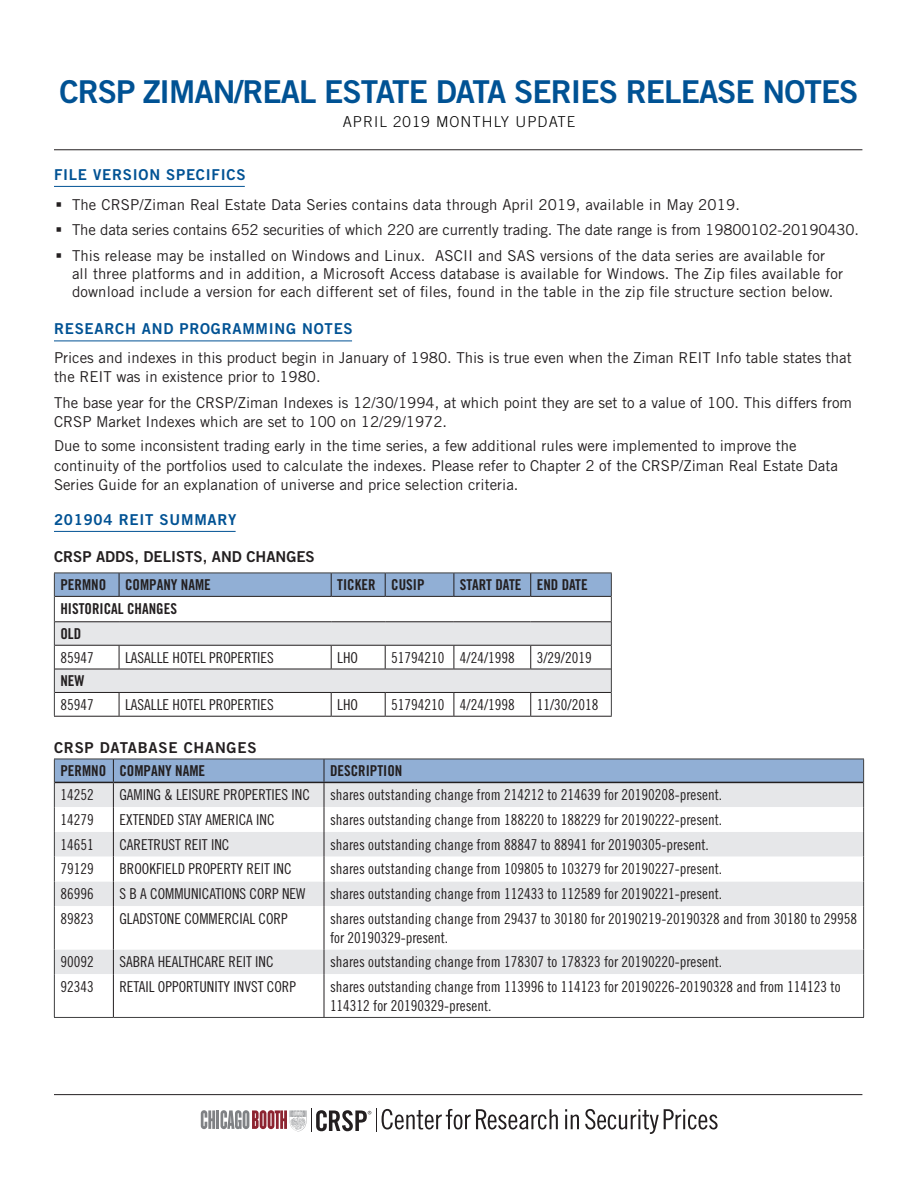
<style>
.page{position:relative;width:918px;height:1188px;background:#fff}
.page>*{position:absolute;margin:0;border:0;box-sizing:border-box;transform-origin:0 0}
.t1{font:31.5px "Trade Gothic Bold Two";letter-spacing:-.03em;color:#005294}
.t2{font:15px/19.5px "Trade Gothic";color:#231f20}
.Table_Content{font:15px/19.5px "Trade Gothic Cond Eighteen";color:#231f20}
.Table_Header{font:15px "Trade Gothic Bold Cond Twenty";color:#231f20}
.Heading_2{font:15px "Trade Gothic Bold Two";letter-spacing:.05em;color:#005294}
.Heading_3{font:15px "Trade Gothic Bold Two";color:#231f20}
.t3{font:300 15px "Trade Gothic";letter-spacing:.07em;color:#000}
.Heading_2-2{font:15px "Trade Gothic Bold Two";letter-spacing:.05em;color:#231f20}
</style>
<div class="page">
<hr style="left:54px;top:149px;width:808px;height:1px;background:#231f20">
<hr style="left:54px;top:186px;width:191px;height:1px;background:#005294">
<hr style="left:54px;top:341px;width:298px;height:1px;background:#005294">
<hr style="left:54px;top:531px;width:182px;height:1px;background:#005294">
<hr style="left:54px;top:716px;width:65px;height:1px;background:#231f20">
<hr style="left:119px;top:716px;width:212px;height:1px;background:#231f20">
<hr style="left:331px;top:716px;width:54px;height:1px;background:#231f20">
<hr style="left:385px;top:716px;width:69px;height:1px;background:#231f20">
<hr style="left:454px;top:716px;width:77px;height:1px;background:#231f20">
<hr style="left:531px;top:716px;width:81px;height:1px;background:#231f20">
<svg style="left:54px;top:573px;width:558px;height:143px"></svg>
<svg style="left:55px;top:906px;width:808px;height:111px"></svg>
<hr style="left:54px;top:906px;width:1px;height:43px;background:#3e3e3f">
<hr style="left:863px;top:906px;width:1px;height:43px;background:#3e3e3f">
<svg style="left:54px;top:949px;width:1px;height:25px"></svg>
<svg style="left:863px;top:949px;width:1px;height:25px"></svg>
<hr style="left:54px;top:974px;width:1px;height:43px;background:#3e3e3f">
<hr style="left:863px;top:974px;width:1px;height:43px;background:#3e3e3f">
<hr style="left:54px;top:1017px;width:59px;height:1px;background:#3e3e3f">
<hr style="left:113px;top:1017px;width:211px;height:1px;background:#3e3e3f">
<hr style="left:324px;top:1017px;width:540px;height:1px;background:#3e3e3f">
<svg style="left:54px;top:759px;width:810px;height:147px"></svg>
<hr style="left:113px;top:906px;width:1px;height:43px;background:#231f20">
<hr style="left:324px;top:906px;width:1px;height:43px;background:#231f20">
<svg style="left:113px;top:949px;width:1px;height:25px"></svg>
<svg style="left:324px;top:949px;width:1px;height:25px"></svg>
<hr style="left:113px;top:974px;width:1px;height:43px;background:#231f20">
<hr style="left:324px;top:974px;width:1px;height:43px;background:#231f20">
<hr style="left:55px;top:782px;width:58px;height:1px;background:#231f20">
<hr style="left:113px;top:782px;width:211px;height:1px;background:#231f20">
<hr style="left:324px;top:782px;width:539px;height:1px;background:#231f20">
<hr style="left:54px;top:1094px;width:808px;height:1px;background:#231f20">
<svg style="left:565px;top:1109px;width:14px;height:20px"></svg>
<svg style="left:585px;top:1109px;width:133px;height:25px"></svg>
<svg style="left:201px;top:1110px;width:14px;height:19px"></svg>
<hr style="left:216px;top:1110px;width:3px;height:19px;background:#808285">
<svg style="left:221px;top:1109px;width:337px;height:23px"></svg>
<h1 class="t1" style="left:59px;top:73px;width:801px">CRSP ZIMAN/REAL ESTATE DATA SERIES RELEASE NOTES</h1>
<p class="t3" style="left:343px;top:112px;width:234px">APRIL 2019 MONTHLY UPDATE</p>
<p class="Heading_2" style="left:54px;top:165px;width:193px">FILE VERSION SPECIFICS</p>
<p class="t2" style="left:72px;top:194px;width:670px">The CRSP/Ziman Real Estate Data Series contains data through April 2019, available in May 2019.</p>
<p class="t2" style="left:72px;top:220px;width:788px">The data series contains 652 securities of which 220 are currently trading. The date range is from 19800102-20190430.</p>
<p class="t2" style="left:72px;top:246px;width:773px;line-height:18px">This release may be installed on Windows and Linux. ASCII and SAS versions of the data series are available for all three platforms and in addition, a Microsoft Access database is available for Windows. The Zip files available for download include a version for each different set of files, found in the table in the zip file structure section below.</p>
<p class="Heading_2" style="left:54px;top:319px;width:300px">RESEARCH AND PROGRAMMING NOTES</p>
<p class="t2" style="left:54px;top:347px;width:799px">Prices and indexes in this product begin in January of 1980. This is true even when the Ziman REIT Info table states that the REIT was in existence prior to 1980.</p>
<p class="t2" style="left:54px;top:392px;width:800px">The base year for the CRSP/Ziman Indexes is 12/30/1994, at which point they are set to a value of 100. This differs from<br>CRSP Market Indexes which are set to 100 on 12/29/1972.</p>
<p class="t2" style="left:54px;top:436px;width:785px">Due to some inconsistent trading early in the time series, a few additional rules were implemented to improve the continuity of the portfolios used to calculate the indexes. Please refer to Chapter 2 of the CRSP/Ziman Real Estate Data<br>Series Guide for an explanation of universe and price selection criteria.</p>
<p class="Heading_2" style="left:54px;top:510px;width:184px">201904 REIT SUMMARY</p>
<p class="Heading_3" style="left:54px;top:547px;width:262px">CRSP ADDS, DELISTS, AND CHANGES</p>
<p class="Table_Header" style="left:60px;top:576px;width:47px">PERMNO</p>
<p class="Table_Header" style="left:125px;top:576px;width:87px">COMPANY NAME</p>
<p class="Table_Header" style="left:337px;top:576px;width:40px">TICKER</p>
<p class="Table_Header" style="left:391px;top:576px;width:35px">CUSIP</p>
<p class="Table_Header" style="left:460px;top:576px;width:63px">START DATE</p>
<p class="Table_Header" style="left:537px;top:576px;width:53px">END DATE</p>
<p class="Table_Header" style="left:60px;top:599px;width:118px">HISTORICAL CHANGES</p>
<p class="Table_Header" style="left:60px;top:625px;width:22px">OLD</p>
<p class="Table_Content" style="left:60px;top:648px;width:35px">85947</p>
<p class="Table_Content" style="left:125px;top:648px;width:150px">LASALLE HOTEL PROPERTIES</p>
<p class="Table_Content" style="left:337px;top:648px;width:22px">LHO</p>
<p class="Table_Content" style="left:391px;top:648px;width:55px">51794210</p>
<p class="Table_Content" style="left:460px;top:648px;width:56px">4/24/1998</p>
<p class="Table_Content" style="left:537px;top:648px;width:56px">3/29/2019</p>
<p class="Table_Header" style="left:60px;top:672px;width:26px">NEW</p>
<p class="Table_Content" style="left:60px;top:695px;width:35px">85947</p>
<p class="Table_Content" style="left:125px;top:695px;width:150px">LASALLE HOTEL PROPERTIES</p>
<p class="Table_Content" style="left:337px;top:695px;width:22px">LHO</p>
<p class="Table_Content" style="left:391px;top:695px;width:55px">51794210</p>
<p class="Table_Content" style="left:460px;top:695px;width:56px">4/24/1998</p>
<p class="Table_Content" style="left:537px;top:695px;width:63px">11/30/2018</p>
<p class="Heading_2-2" style="left:54px;top:738px;width:204px">CRSP DATABASE CHANGES</p>
<p class="Table_Header" style="left:60px;top:762px;width:47px">PERMNO</p>
<p class="Table_Header" style="left:119px;top:762px;width:87px">COMPANY NAME</p>
<p class="Table_Header" style="left:330px;top:762px;width:74px">DESCRIPTION</p>
<p class="Table_Content" style="left:60px;top:785px;width:35px">14252</p>
<p class="Table_Content" style="left:119px;top:785px;width:192px">GAMING &amp; LEISURE PROPERTIES INC</p>
<p class="Table_Content" style="left:330px;top:785px;width:394px">shares outstanding change from 214212 to 214639 for 20190208-present.</p>
<p class="Table_Content" style="left:60px;top:810px;width:35px">14279</p>
<p class="Table_Content" style="left:119px;top:810px;width:157px">EXTENDED STAY AMERICA INC</p>
<p class="Table_Content" style="left:330px;top:810px;width:394px">shares outstanding change from 188220 to 188229 for 20190222-present.</p>
<p class="Table_Content" style="left:60px;top:834px;width:35px">14651</p>
<p class="Table_Content" style="left:119px;top:834px;width:111px">CARETRUST REIT INC</p>
<p class="Table_Content" style="left:330px;top:834px;width:380px">shares outstanding change from 88847 to 88941 for 20190305-present.</p>
<p class="Table_Content" style="left:60px;top:859px;width:35px">79129</p>
<p class="Table_Content" style="left:119px;top:859px;width:174px">BROOKFIELD PROPERTY REIT INC</p>
<p class="Table_Content" style="left:330px;top:859px;width:394px">shares outstanding change from 109805 to 103279 for 20190227-present.</p>
<p class="Table_Content" style="left:60px;top:884px;width:35px">86996</p>
<p class="Table_Content" style="left:119px;top:884px;width:188px">S B A COMMUNICATIONS CORP NEW</p>
<p class="Table_Content" style="left:330px;top:884px;width:394px">shares outstanding change from 112433 to 112589 for 20190221-present.</p>
<p class="Table_Content" style="left:60px;top:909px;width:35px">89823</p>
<p class="Table_Content" style="left:119px;top:909px;width:170px">GLADSTONE COMMERCIAL CORP</p>
<p class="Table_Content" style="left:330px;top:909px;width:529px">shares outstanding change from 29437 to 30180 for 20190219-20190328 and from 30180 to 29958 for 20190329-present.</p>
<p class="Table_Content" style="left:60px;top:952px;width:35px">90092</p>
<p class="Table_Content" style="left:119px;top:952px;width:156px">SABRA HEALTHCARE REIT INC</p>
<p class="Table_Content" style="left:330px;top:952px;width:394px">shares outstanding change from 178307 to 178323 for 20190220-present.</p>
<p class="Table_Content" style="left:60px;top:977px;width:35px">92343</p>
<p class="Table_Content" style="left:119px;top:977px;width:178px">RETAIL OPPORTUNITY INVST CORP</p>
<p class="Table_Content" style="left:330px;top:977px;width:512px">shares outstanding change from 113996 to 114123 for 20190226-20190328 and from 114123 to<br>114312 for 20190329-present.</p>
</div>
